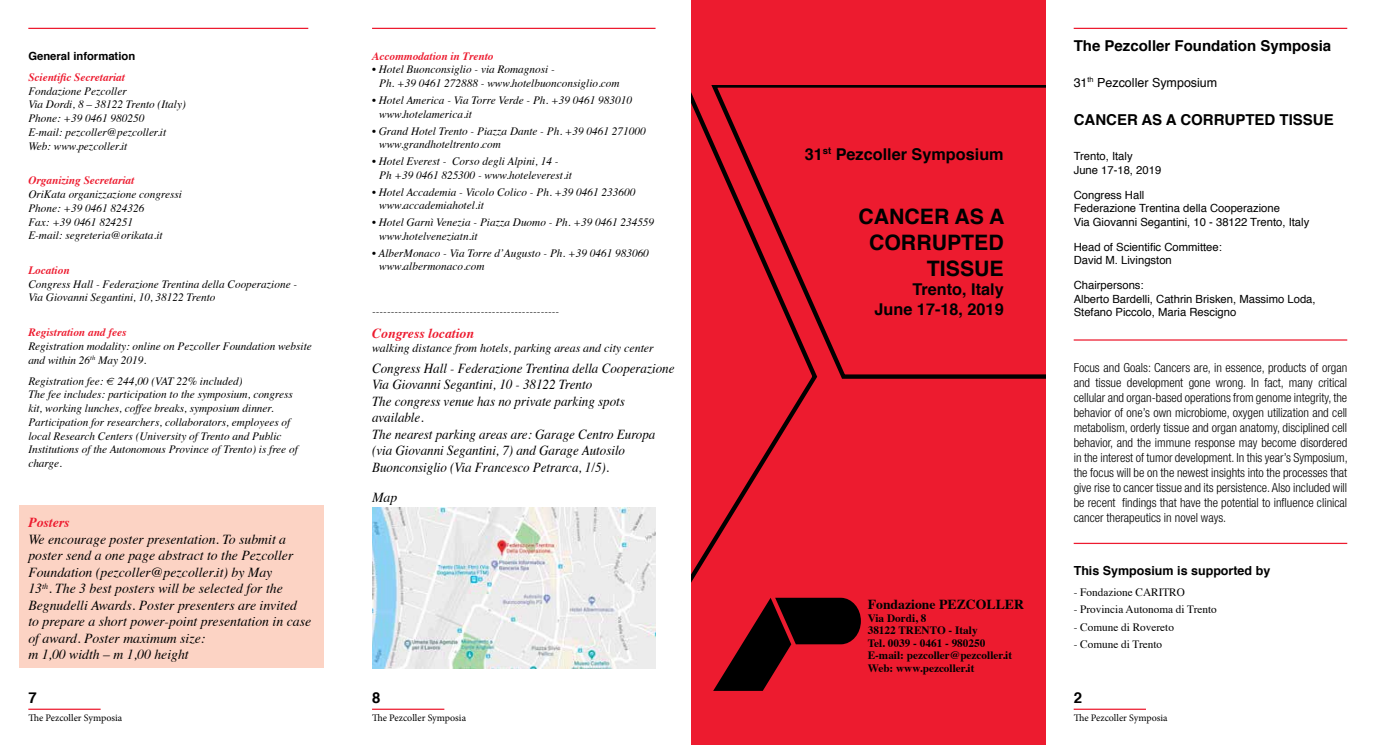
<style>
.page{position:relative;width:1382px;height:745px;background:#fff}
.page>*{position:absolute;margin:0;border:0;box-sizing:border-box;transform-origin:0 0}
.t1{font:700 21.25px/25.5px "Helvetica";color:#000;text-align:right}
.t2{font:700 16.25px/19.5px "Helvetica";color:#000;text-align:right}
.t3{font:700 15px "Helvetica";color:#000}
.t4{font:italic 13.75px/16.5px "Times";letter-spacing:-.005em;color:#000}
.t5{font:italic 13.75px/16.5px "Times";letter-spacing:-.005em;color:#000;scale:.95 1}
.t6{font:italic 700 13.75px "Times";color:#ed1b2f}
.t7{font:700 13.75px "Times";color:#000}
.t8{font:300 condensed 12.5px/15px "Helvetica Neue";color:#000;text-align:justify}
.t9{font:700 12.5px "Helvetica";color:#000}
.t10{font:12.5px "Helvetica";color:#000}
.t11{font:italic 11.88px "Times";color:#000}
.t12{font:italic 11.25px/13.8px "Times";color:#000}
.t13{font:11.25px/13.8px "Helvetica";color:#000}
.t14{font:700 11.25px/12.5px "Times";color:#000}
.t15{font:italic 700 11.25px "Times";color:#ed1b2f}
.t16{font:11.25px "Times";color:#000}
.t17{font:700 11.25px "Helvetica";color:#000}
.t18{font:10px "Minion Pro";color:#000}
</style>
<div class="page">
<div style="left:19px;top:505px;width:305px;height:163px;background:#fcd3c4"></div>
<div style="left:691px;top:0;width:354px;height:744px;background:#ed1b2f"></div>
<svg style="left:691px;top:85px;width:354px;height:498px"></svg>
<svg style="left:713px;top:597px;width:148px;height:93px"></svg>
<hr style="left:1074px;top:28px;width:273px;height:1px;background:#ed1b2f">
<hr style="left:1074px;top:339px;width:273px;height:1px;background:#ed1b2f">
<hr style="left:1074px;top:542px;width:273px;height:1px;background:#ed1b2f">
<hr style="left:1074px;top:708px;width:72px;height:1px;background:#ed1b2f">
<hr style="left:372px;top:708px;width:72px;height:1px;background:#ed1b2f">
<hr style="left:28px;top:708px;width:73px;height:1px;background:#ed1b2f">
<hr style="left:372px;top:28px;width:284px;height:1px;background:#ed1b2f">
<hr style="left:28px;top:28px;width:280px;height:1px;background:#ed1b2f">
<img style="left:372px;top:507px;width:284px;height:161px">
<p class="t17" style="left:28px;top:47px;width:108px">General information</p>
<p class="t15" style="left:28px;top:66px;width:98px">Scientific Secretariat</p>
<p class="t12" style="left:28px;top:83px;width:159px">Fondazione Pezcoller<br>Via Dordi, 8 – 38122 Trento (Italy)<br>Phone: +39 0461 980250<br>E-mail: pezcoller@pezcoller.it<br>Web: www.pezcoller.it</p>
<p class="t15" style="left:28px;top:170px;width:107px">Organizing Secretariat</p>
<p class="t12" style="left:28px;top:186px;width:155px">OriKata organizzazione congressi<br>Phone: +39 0461 824326<br>Fax: +39 0461 824251<br>E-mail: segreteria@orikata.it</p>
<p class="t15" style="left:28px;top:259px;width:43px">Location</p>
<p class="t12" style="left:28px;top:276px;width:270px">Congress Hall - Federazione Trentina della Cooperazione -<br>Via Giovanni Segantini, 10, 38122 Trento</p>
<p class="t15" style="left:28px;top:321px;width:100px">Registration and fees</p>
<p class="t12" style="left:28px;top:338px;width:285px">Registration modality: online on Pezcoller Foundation website and within 26<sup>th</sup> May 2019.</p>
<p class="t12" style="left:28px;top:373px;width:271px">Registration fee: € 244,00 (VAT 22% included)<br>The fee includes: participation to the symposium, congress kit, working lunches, coffee breaks, symposium dinner.<br>Participation for researchers, collaborators, employees of local Research Centers (University of Trento and Public Institutions of the Autonomous Province of Trento) is free of charge.</p>
<p class="t6" style="left:28px;top:509px;width:43px">Posters</p>
<p class="t4" style="left:28px;top:529px;width:284px">We encourage poster presentation. To submit a poster send a one page abstract to the Pezcoller Foundation (pezcoller@pezcoller.it) by May<br>13<sup>th</sup>. The 3 best posters will be selected for the Begnudelli Awards. Poster presenters are invited to prepare a short power-point presentation in case of award. Poster maximum size:<br>m 1,00 width – m 1,00 height</p>
<h3 class="t3" style="left:28px;top:685px;width:10px">7</h3>
<p class="t18" style="left:28px;top:710px;width:95px">The Pezcoller Symposia</p>
<p class="t15" style="left:372px;top:46px;width:123px">Accommodation in Trento</p>
<p class="t12" style="left:379px;top:62px;width:242px;text-indent:-7px">• Hotel Buonconsiglio - via Romagnosi -<br>Ph. +39 0461 272888 - www.hotelbuonconsiglio.com</p>
<p class="t12" style="left:379px;top:93px;width:254px;text-indent:-7px">• Hotel America - Via Torre Verde - Ph. +39 0461 983010 www.hotelamerica.it</p>
<p class="t12" style="left:379px;top:123px;width:268px;text-indent:-7px">• Grand Hotel Trento - Piazza Dante - Ph. +39 0461 271000 www.grandhoteltrento.com</p>
<p class="t12" style="left:379px;top:154px;width:194px;text-indent:-7px">• Hotel Everest - Corso degli Alpini, 14 -<br>Ph +39 0461 825300 - www.hoteleverest.it</p>
<p class="t12" style="left:379px;top:184px;width:258px;text-indent:-7px">• Hotel Accademia - Vicolo Colico - Ph. +39 0461 233600 www.accademiahotel.it</p>
<p class="t12" style="left:379px;top:215px;width:277px;text-indent:-7px">• Hotel Garnì Venezia - Piazza Duomo - Ph. +39 0461 234559 www.hotelveneziatn.it</p>
<p class="t12" style="left:379px;top:245px;width:271px;text-indent:-7px">• AlberMonaco - Via Torre d’Augusto - Ph. +39 0461 983060 www.albermonaco.com</p>
<p class="t12" style="left:372px;top:303px;width:189px">--------------------------------------------------</p>
<p class="t6" style="left:372px;top:320px;width:103px">Congress location</p>
<p class="t11" style="left:372px;top:338px;width:283px">walking distance from hotels, parking areas and city center</p>
<p class="t5" style="left:372px;top:358px;width:320px">Congress Hall - Federazione Trentina della Cooperazione Via Giovanni Segantini, 10 - 38122 Trento<br>The congress venue has no private parking spots available.<br>The nearest parking areas are: Garage Centro Europa (via Giovanni Segantini, 7) and Garage Autosilo Buonconsiglio (Via Francesco Petrarca, 1/5).</p>
<p class="t4" style="left:372px;top:488px;width:27px">Map</p>
<h3 class="t3" style="left:372px;top:685px;width:10px">8</h3>
<p class="t18" style="left:372px;top:710px;width:95px">The Pezcoller Symposia</p>
<h2 class="t2" style="left:805px;top:144px;width:200px">31<sup>st</sup> Pezcoller Symposium</h2>
<h1 class="t1" style="left:858px;top:204px;width:148px">CANCER AS A<br>CORRUPTED<br>TISSUE</h1>
<h2 class="t2" style="left:874px;top:279px;width:131px">Trento, Italy<br>June 17-18, 2019</h2>
<p class="t7" style="left:868px;top:591px;width:158px">Fondazione PEZCOLLER</p>
<p class="t14" style="left:868px;top:610px;width:146px">Via Dordi, 8<br>38122 TRENTO - Italy<br>Tel. 0039 - 0461 - 980250<br>E-mail: pezcoller@pezcoller.it<br>Web: www.pezcoller.it</p>
<h3 class="t3" style="left:1074px;top:33px;width:259px">The Pezcoller Foundation Symposia</h3>
<p class="t10" style="left:1074px;top:73px;width:145px">31<sup>th</sup> Pezcoller Symposium</p>
<h3 class="t3" style="left:1074px;top:107px;width:262px">CANCER AS A CORRUPTED TISSUE</h3>
<p class="t13" style="left:1074px;top:150px;width:89px">Trento, Italy<br>June 17-18, 2019</p>
<p class="t13" style="left:1074px;top:188px;width:237px">Congress Hall<br>Federazione Trentina della Cooperazione<br>Via Giovanni Segantini, 10 - 38122 Trento, Italy</p>
<p class="t13" style="left:1074px;top:240px;width:150px">Head of Scientific Committee:<br>David M. Livingston</p>
<p class="t13" style="left:1074px;top:278px;width:243px">Chairpersons:<br>Alberto Bardelli, Cathrin Brisken, Massimo Loda,<br>Stefano Piccolo, Maria Rescigno</p>
<p class="t8" style="left:1074px;top:359px;width:276px">Focus and Goals: Cancers are, in essence, products of organ and tissue development gone wrong. In fact, many critical cellular and organ-based operations from genome integrity, the behavior of one’s own microbiome, oxygen utilization and cell metabolism, orderly tissue and organ anatomy, disciplined cell behavior, and the immune response may become disordered in the interest of tumor development. In this year’s Symposium, the focus will be on the newest insights into the processes that give rise to cancer tissue and its persistence. Also included will be recent findings that have the potential to influence clinical cancer therapeutics in novel ways.</p>
<p class="t9" style="left:1074px;top:559px;width:198px">This Symposium is supported by</p>
<p class="t16" style="left:1074px;top:581px;width:113px">- Fondazione CARITRO</p>
<p class="t16" style="left:1074px;top:598px;width:145px">- Provincia Autonoma di Trento</p>
<p class="t16" style="left:1074px;top:616px;width:102px">- Comune di Rovereto</p>
<p class="t16" style="left:1074px;top:633px;width:90px">- Comune di Trento</p>
<h3 class="t3" style="left:1074px;top:685px;width:10px">2</h3>
<p class="t18" style="left:1074px;top:710px;width:95px">The Pezcoller Symposia</p>
</div>
